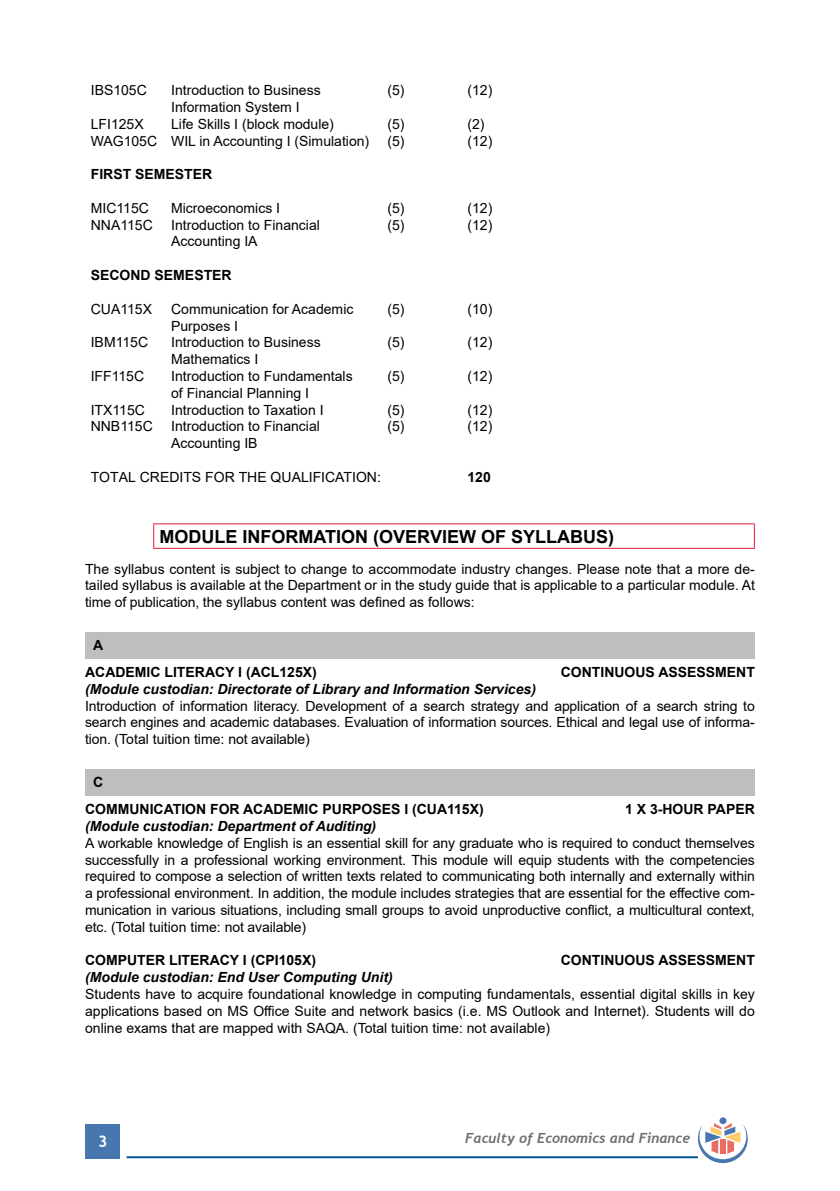
<style>
.page{position:relative;width:840px;height:1191px;background:#fff}
.page>*{position:absolute;margin:0;border:0;box-sizing:border-box;transform-origin:0 0}
.t1{font:700 18px "Arial";color:#000}
.t2{font:700 16px "Trebuchet MS";color:#fff}
.t3{font:14px/16.8px "Arial";color:#000;text-align:justify}
.t4{font:700 14px/26.8px "Arial";color:#000}
.t5{font:italic 700 14px "Arial";color:#000}
.t6{font:italic 700 14px "Trebuchet";color:#6d6e71}
</style>
<div class="page">
<div style="left:86px;top:1124px;width:34px;height:34px;background:#4777ae"></div>
<hr style="left:126px;top:1156px;width:571px;height:2px;background:#005596">
<div style="left:719px;top:1117px;width:7px;height:7px;background:#4777ae;border-radius:50%"></div>
<svg style="left:697px;top:1123px;width:50px;height:40px"></svg>
<hr style="left:153px;top:523px;width:601px;height:1px;background:#e31837">
<svg style="left:153px;top:524px;width:1px;height:24px"></svg>
<svg style="left:753px;top:524px;width:1px;height:24px"></svg>
<hr style="left:153px;top:548px;width:601px;height:1px;background:#e31837">
<div style="left:85px;top:632px;width:669px;height:26px;background:#bcbec0"></div>
<div style="left:85px;top:769px;width:669px;height:26px;background:#bcbec0"></div>
<p class="t3" style="left:91px;top:82px;width:58px">IBS105C</p>
<p class="t3" style="left:171px;top:82px;width:151px">Introduction to Business</p>
<p class="t3" style="left:387px;top:82px;width:19px">(5)</p>
<p class="t3" style="left:467px;top:82px;width:26px">(12)</p>
<p class="t3" style="left:171px;top:99px;width:130px">Information System I</p>
<p class="t3" style="left:91px;top:115px;width:54px">LFI125X</p>
<p class="t3" style="left:171px;top:115px;width:164px">Life Skills I (block module)</p>
<p class="t3" style="left:387px;top:115px;width:19px">(5)</p>
<p class="t3" style="left:467px;top:115px;width:19px">(2)</p>
<p class="t3" style="left:91px;top:132px;width:280px">WAG105C WIL in Accounting I (Simulation)</p>
<p class="t3" style="left:387px;top:132px;width:19px">(5)</p>
<p class="t3" style="left:467px;top:132px;width:26px">(12)</p>
<p class="t4" style="left:91px;top:161px;width:123px">FIRST SEMESTER</p>
<p class="t3" style="left:91px;top:199px;width:60px">MIC115C</p>
<p class="t3" style="left:171px;top:199px;width:110px">Microeconomics I</p>
<p class="t3" style="left:387px;top:199px;width:19px">(5)</p>
<p class="t3" style="left:467px;top:199px;width:26px">(12)</p>
<p class="t3" style="left:91px;top:216px;width:63px">NNA115C</p>
<p class="t3" style="left:171px;top:216px;width:150px">Introduction to Financial</p>
<p class="t3" style="left:387px;top:216px;width:19px">(5)</p>
<p class="t3" style="left:467px;top:216px;width:26px">(12)</p>
<p class="t3" style="left:171px;top:233px;width:88px">Accounting IA</p>
<p class="t4" style="left:91px;top:262px;width:142px">SECOND SEMESTER</p>
<p class="t3" style="left:91px;top:300px;width:63px">CUA115X</p>
<p class="t3" style="left:171px;top:300px;width:184px">Communication for Academic</p>
<p class="t3" style="left:387px;top:300px;width:19px">(5)</p>
<p class="t3" style="left:467px;top:300px;width:26px">(10)</p>
<p class="t3" style="left:171px;top:317px;width:68px">Purposes I</p>
<p class="t3" style="left:91px;top:334px;width:59px">IBM115C</p>
<p class="t3" style="left:171px;top:334px;width:151px">Introduction to Business</p>
<p class="t3" style="left:387px;top:334px;width:19px">(5)</p>
<p class="t3" style="left:467px;top:334px;width:26px">(12)</p>
<p class="t3" style="left:171px;top:351px;width:89px">Mathematics I</p>
<p class="t3" style="left:91px;top:367px;width:55px">IFF115C</p>
<p class="t3" style="left:171px;top:367px;width:183px">Introduction to Fundamentals</p>
<p class="t3" style="left:387px;top:367px;width:19px">(5)</p>
<p class="t3" style="left:467px;top:367px;width:26px">(12)</p>
<p class="t3" style="left:171px;top:384px;width:139px">of Financial Planning I</p>
<p class="t3" style="left:91px;top:401px;width:56px">ITX115C</p>
<p class="t3" style="left:171px;top:401px;width:154px">Introduction to Taxation I</p>
<p class="t3" style="left:387px;top:401px;width:19px">(5)</p>
<p class="t3" style="left:467px;top:401px;width:26px">(12)</p>
<p class="t3" style="left:91px;top:418px;width:63px">NNB115C</p>
<p class="t3" style="left:171px;top:418px;width:150px">Introduction to Financial</p>
<p class="t3" style="left:387px;top:418px;width:19px">(5)</p>
<p class="t3" style="left:467px;top:418px;width:26px">(12)</p>
<p class="t3" style="left:171px;top:435px;width:88px">Accounting IB</p>
<p class="t3" style="left:91px;top:468px;width:291px">TOTAL CREDITS FOR THE QUALIFICATION:</p>
<p class="t4" style="left:467px;top:463px;width:25px">120</p>
<p class="t1" style="left:159px;top:523px;width:456px">MODULE INFORMATION (OVERVIEW OF SYLLABUS)</p>
<p class="t3" style="left:85px;top:560px;width:671px">The syllabus content is subject to change to accommodate industry changes. Please note that a more de&shy;tailed syllabus is available at the Department or in the study guide that is applicable to a particular module. At time of publication, the syllabus content was defined as follows:</p>
<p class="t4" style="left:85px;top:632px;width:233px;text-indent:8px">A<br>ACADEMIC LITERACY I (ACL125X)</p>
<p class="t4" style="left:560px;top:659px;width:195px">CONTINUOUS ASSESSMENT</p>
<p class="t5" style="left:85px;top:679px;width:452px">(Module custodian: Directorate of Library and Information Services)</p>
<p class="t3" style="left:85px;top:697px;width:670px">Introduction of information literacy. Development of a search strategy and application of a search string to search engines and academic databases. Evaluation of information sources. Ethical and legal use of informa&shy;tion. (Total tuition time: not available)</p>
<p class="t4" style="left:85px;top:769px;width:400px;text-indent:8px">C<br>COMMUNICATION FOR ACADEMIC PURPOSES I (CUA115X)</p>
<p class="t4" style="left:624px;top:796px;width:131px">1 X 3-HOUR PAPER</p>
<p class="t5" style="left:85px;top:816px;width:292px">(Module custodian: Department of Auditing)</p>
<p class="t3" style="left:85px;top:834px;width:670px">A workable knowledge of English is an essential skill for any graduate who is required to conduct themselves successfully in a professional working environment. This module will equip students with the competencies required to compose a selection of written texts related to communicating both internally and externally within a professional environment. In addition, the module includes strategies that are essential for the effective com&shy;munication in various situations, including small groups to avoid unproductive conflict, a multicultural context, etc. (Total tuition time: not available)</p>
<p class="t4" style="left:85px;top:947px;width:232px">COMPUTER LITERACY I (CPI105X)</p>
<p class="t4" style="left:560px;top:947px;width:195px">CONTINUOUS ASSESSMENT</p>
<p class="t5" style="left:85px;top:968px;width:309px">(Module custodian: End User Computing Unit)</p>
<p class="t3" style="left:85px;top:985px;width:671px">Students have to acquire foundational knowledge in computing fundamentals, essential digital skills in key applications based on MS Office Suite and network basics (i.e. MS Outlook and Internet). Students will do online exams that are mapped with SAQA. (Total tuition time: not available)</p>
<p class="t2" style="left:98px;top:1131px;width:11px">3</p>
<p class="t6" style="left:465px;top:1129px;width:226px">Faculty of Economics and Finance</p>
</div>
